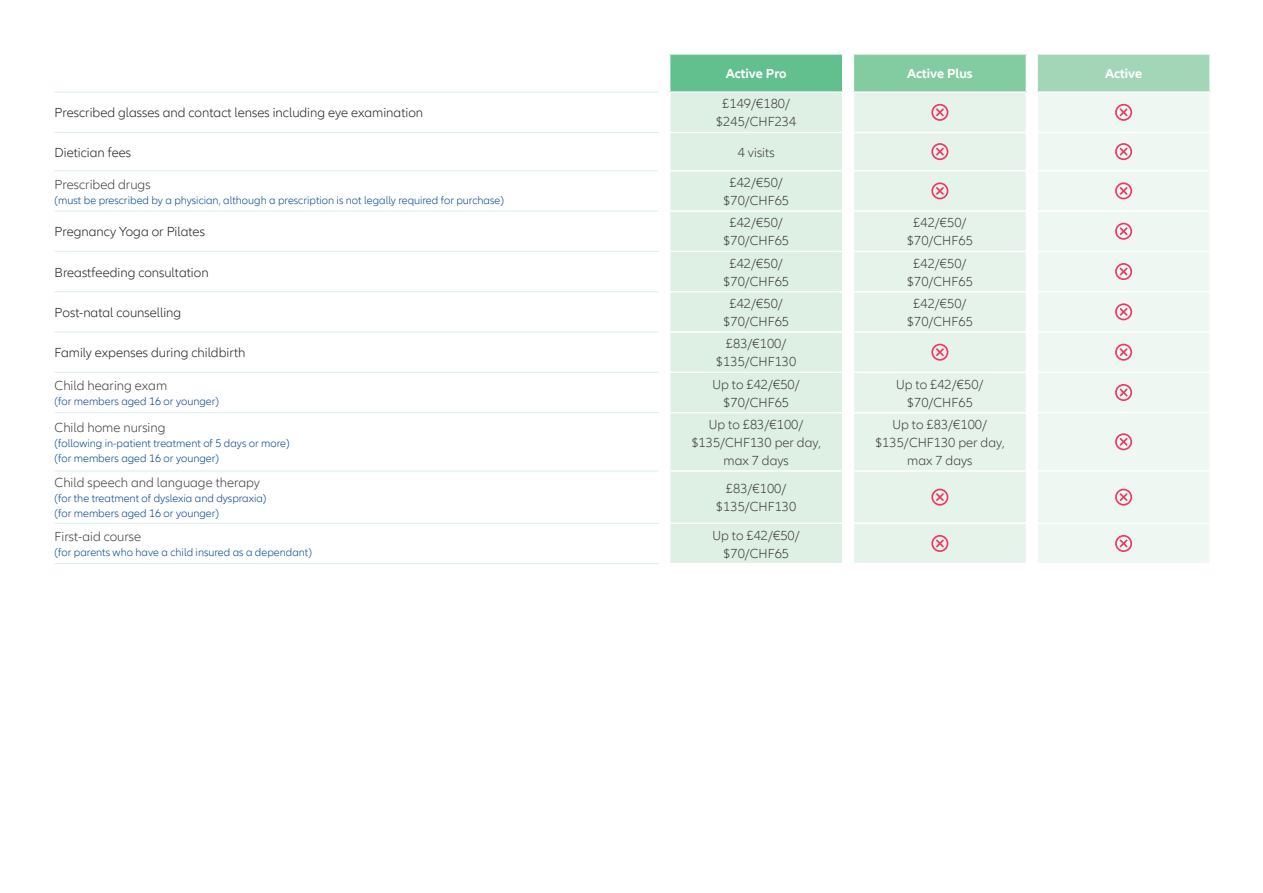
<style>
.page{position:relative;width:1263px;height:893px;background:#fff}
.page>*{position:absolute;margin:0;border:0;box-sizing:border-box;transform-origin:0 0}
.Normal_1{font:300 13.5px/18px "Allianz Neo";color:#3e3e3f;text-align:center}
.t1{font:300 13.5px "Allianz Neo";color:#231f20}
.t2{font:700 13.5px "Allianz Neo";color:#fff}
.t3{font:300 11.25px "Allianz Neo";color:#004393}
</style>
<div class="page">
<svg style="left:55px;top:91px;width:603px;height:380px"></svg>
<div style="left:670px;top:54px;width:173px;height:38px;background:#61c08d"></div>
<div style="left:853px;top:54px;width:173px;height:38px;background:#83cba1"></div>
<div style="left:1037px;top:54px;width:173px;height:38px;background:#a3d6b7"></div>
<div style="left:670px;top:93px;width:172px;height:470px;background:#deefe3"></div>
<div style="left:854px;top:93px;width:172px;height:470px;background:#e6f3ea"></div>
<div style="left:1038px;top:93px;width:171px;height:470px;background:#eef7f1"></div>
<hr style="left:670px;top:53px;width:173px;height:2px;background:#fff">
<hr style="left:842px;top:55px;width:1px;height:36px;background:#fff">
<hr style="left:853px;top:53px;width:173px;height:2px;background:#fff">
<hr style="left:853px;top:55px;width:1px;height:36px;background:#fff">
<hr style="left:1037px;top:53px;width:174px;height:2px;background:#fff">
<hr style="left:1036px;top:55px;width:2px;height:36px;background:#fff">
<hr style="left:1209px;top:55px;width:2px;height:36px;background:#fff">
<hr style="left:670px;top:91px;width:173px;height:2px;background:#fff">
<hr style="left:853px;top:91px;width:173px;height:2px;background:#fff">
<hr style="left:1037px;top:91px;width:174px;height:2px;background:#fff">
<hr style="left:670px;top:132px;width:173px;height:1px;background:#fff">
<hr style="left:853px;top:132px;width:173px;height:1px;background:#fff">
<hr style="left:1037px;top:132px;width:174px;height:1px;background:#fff">
<hr style="left:670px;top:170px;width:173px;height:1px;background:#fff">
<hr style="left:853px;top:170px;width:173px;height:1px;background:#fff">
<hr style="left:1037px;top:170px;width:174px;height:1px;background:#fff">
<hr style="left:670px;top:210px;width:173px;height:2px;background:#fff">
<hr style="left:853px;top:210px;width:173px;height:2px;background:#fff">
<hr style="left:1037px;top:210px;width:174px;height:2px;background:#fff">
<hr style="left:670px;top:251px;width:173px;height:1px;background:#fff">
<hr style="left:853px;top:251px;width:173px;height:1px;background:#fff">
<hr style="left:1037px;top:251px;width:174px;height:1px;background:#fff">
<hr style="left:670px;top:291px;width:173px;height:1px;background:#fff">
<hr style="left:853px;top:291px;width:173px;height:1px;background:#fff">
<hr style="left:1037px;top:291px;width:174px;height:1px;background:#fff">
<hr style="left:670px;top:331px;width:173px;height:2px;background:#fff">
<hr style="left:853px;top:331px;width:173px;height:2px;background:#fff">
<hr style="left:1037px;top:331px;width:174px;height:2px;background:#fff">
<hr style="left:670px;top:372px;width:173px;height:1px;background:#fff">
<hr style="left:853px;top:372px;width:173px;height:1px;background:#fff">
<hr style="left:1037px;top:372px;width:174px;height:1px;background:#fff">
<hr style="left:670px;top:412px;width:173px;height:1px;background:#fff">
<hr style="left:853px;top:412px;width:173px;height:1px;background:#fff">
<hr style="left:1037px;top:412px;width:174px;height:1px;background:#fff">
<hr style="left:670px;top:470px;width:173px;height:2px;background:#fff">
<hr style="left:853px;top:470px;width:173px;height:2px;background:#fff">
<hr style="left:1037px;top:470px;width:174px;height:2px;background:#fff">
<hr style="left:670px;top:523px;width:173px;height:1px;background:#fff">
<hr style="left:853px;top:523px;width:173px;height:1px;background:#fff">
<hr style="left:1037px;top:523px;width:174px;height:1px;background:#fff">
<hr style="left:55px;top:132px;width:603px;height:1px;background:#d5eef1">
<hr style="left:55px;top:170px;width:603px;height:1px;background:#d5eef1">
<hr style="left:55px;top:211px;width:603px;height:1px;background:#d5eef1">
<hr style="left:55px;top:251px;width:603px;height:1px;background:#d5eef1">
<hr style="left:55px;top:291px;width:603px;height:1px;background:#d5eef1">
<hr style="left:55px;top:332px;width:603px;height:1px;background:#d5eef1">
<hr style="left:55px;top:372px;width:603px;height:1px;background:#d5eef1">
<hr style="left:55px;top:412px;width:603px;height:1px;background:#d5eef1">
<hr style="left:55px;top:471px;width:603px;height:1px;background:#d5eef1">
<hr style="left:55px;top:523px;width:603px;height:1px;background:#d5eef1">
<hr style="left:55px;top:563px;width:603px;height:1px;background:#d5eef1">
<hr style="left:55px;top:92px;width:603px;height:1px;background:#d5eef1">
<svg style="left:931px;top:104px;width:17px;height:17px"></svg>
<svg style="left:1115px;top:104px;width:17px;height:17px"></svg>
<svg style="left:931px;top:143px;width:17px;height:17px"></svg>
<svg style="left:1115px;top:143px;width:17px;height:17px"></svg>
<svg style="left:931px;top:182px;width:17px;height:17px"></svg>
<svg style="left:1115px;top:182px;width:17px;height:17px"></svg>
<svg style="left:1115px;top:223px;width:17px;height:17px"></svg>
<svg style="left:1115px;top:263px;width:17px;height:17px"></svg>
<svg style="left:1115px;top:303px;width:17px;height:17px"></svg>
<svg style="left:931px;top:344px;width:17px;height:17px"></svg>
<svg style="left:1115px;top:344px;width:17px;height:17px"></svg>
<svg style="left:1115px;top:384px;width:17px;height:17px"></svg>
<svg style="left:1115px;top:433px;width:17px;height:17px"></svg>
<svg style="left:931px;top:489px;width:17px;height:17px"></svg>
<svg style="left:1115px;top:489px;width:17px;height:17px"></svg>
<svg style="left:931px;top:535px;width:17px;height:17px"></svg>
<svg style="left:1115px;top:535px;width:17px;height:17px"></svg>
<p class="t2" style="left:726px;top:66px;width:62px">Active Pro</p>
<p class="t2" style="left:907px;top:66px;width:67px">Active Plus</p>
<p class="t2" style="left:1105px;top:66px;width:39px">Active</p>
<p class="t1" style="left:55px;top:105px;width:370px">Prescribed glasses and contact lenses including eye examination</p>
<p class="Normal_1" style="left:716px;top:95px;width:82px">£149/€180/ $245/CHF234</p>
<p class="t1" style="left:55px;top:145px;width:78px">Dietician fees</p>
<p class="Normal_1" style="left:738px;top:144px;width:38px">4 visits</p>
<p class="Normal_1" style="left:55px;top:175px;width:97px">Prescribed drugs</p>
<p class="t3" style="left:55px;top:193px;width:451px">(must be prescribed by a physician, although a prescription is not legally required for purchase)</p>
<p class="Normal_1" style="left:723px;top:174px;width:67px">£42/€50/ $70/CHF65</p>
<p class="t1" style="left:55px;top:224px;width:152px">Pregnancy Yoga or Pilates</p>
<p class="Normal_1" style="left:723px;top:214px;width:67px">£42/€50/ $70/CHF65</p>
<p class="Normal_1" style="left:907px;top:214px;width:67px">£42/€50/ $70/CHF65</p>
<p class="t1" style="left:55px;top:265px;width:155px">Breastfeeding consultation</p>
<p class="Normal_1" style="left:723px;top:255px;width:67px">£42/€50/ $70/CHF65</p>
<p class="Normal_1" style="left:907px;top:255px;width:67px">£42/€50/ $70/CHF65</p>
<p class="t1" style="left:55px;top:305px;width:128px">Post-natal counselling</p>
<p class="Normal_1" style="left:723px;top:295px;width:67px">£42/€50/ $70/CHF65</p>
<p class="Normal_1" style="left:907px;top:295px;width:67px">£42/€50/ $70/CHF65</p>
<p class="t1" style="left:55px;top:345px;width:192px">Family expenses during childbirth</p>
<p class="Normal_1" style="left:716px;top:335px;width:82px">£83/€100/ $135/CHF130</p>
<p class="Normal_1" style="left:55px;top:377px;width:114px">Child hearing exam</p>
<p class="t3" style="left:55px;top:395px;width:166px">(for members aged 16 or younger)</p>
<p class="Normal_1" style="left:712px;top:376px;width:89px">Up to £42/€50/ $70/CHF65</p>
<p class="Normal_1" style="left:896px;top:376px;width:89px">Up to £42/€50/ $70/CHF65</p>
<p class="Normal_1" style="left:55px;top:419px;width:112px">Child home nursing</p>
<p class="t3" style="left:55px;top:437px;width:236px">(following in-patient treatment of 5 days or more)</p>
<p class="t3" style="left:55px;top:452px;width:166px">(for members aged 16 or younger)</p>
<p class="Normal_1" style="left:55px;top:474px;width:207px">Child speech and language therapy</p>
<p class="t3" style="left:55px;top:492px;width:213px">(for the treatment of dyslexia and dyspraxia)</p>
<p class="t3" style="left:55px;top:507px;width:166px">(for members aged 16 or younger)</p>
<p class="Normal_1" style="left:55px;top:528px;width:88px">First-aid course</p>
<p class="t3" style="left:55px;top:546px;width:259px">(for parents who have a child insured as a dependant)</p>
<p class="Normal_1" style="left:691px;top:416px;width:131px">Up to £83/€100/ $135/CHF130 per day, max 7 days</p>
<p class="Normal_1" style="left:875px;top:416px;width:131px">Up to £83/€100/ $135/CHF130 per day, max 7 days</p>
<p class="Normal_1" style="left:716px;top:480px;width:82px">£83/€100/ $135/CHF130</p>
<p class="Normal_1" style="left:712px;top:526px;width:89px">Up to £42/€50/ $70/CHF65</p>
</div>
